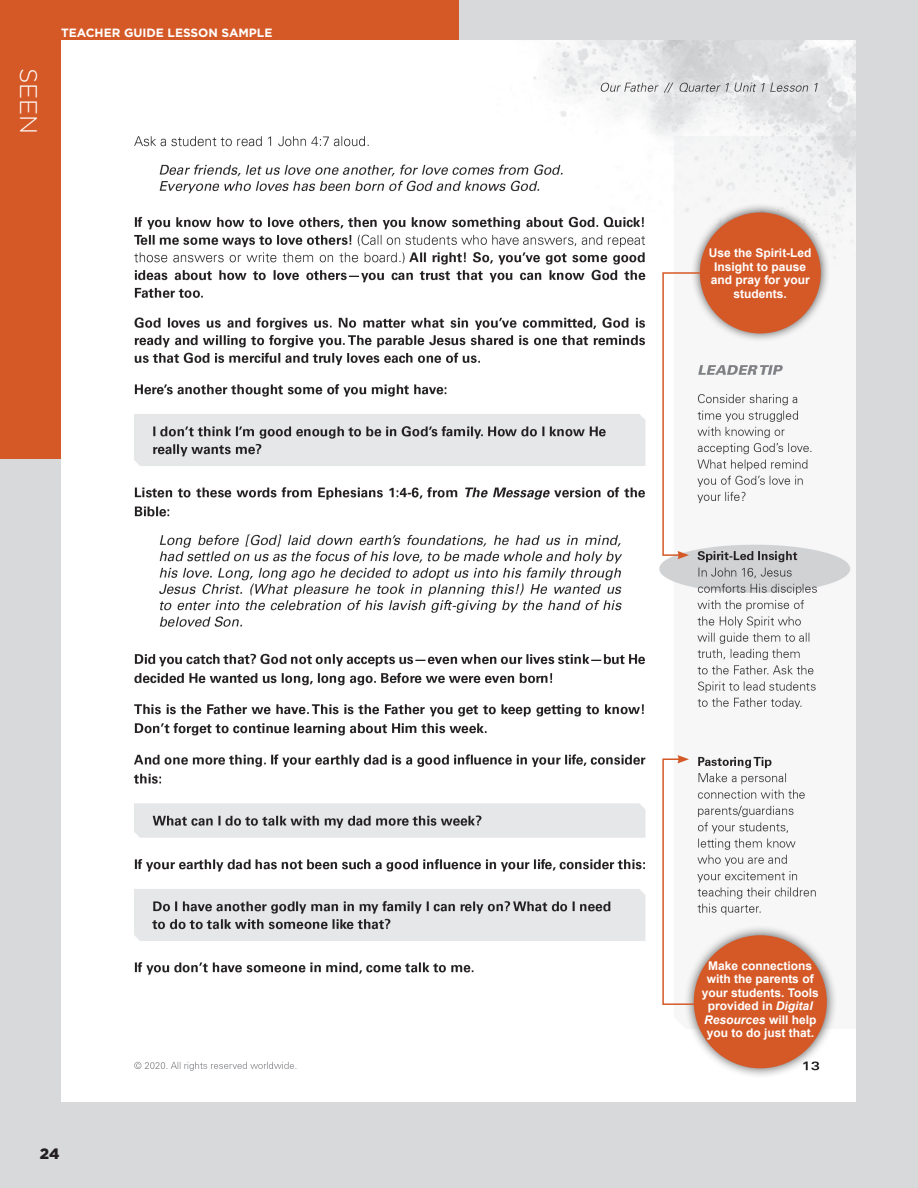
<style>
.page{position:relative;width:918px;height:1188px;background:#d8d9db}
.page>*{position:absolute;margin:0;border:0;box-sizing:border-box;transform-origin:0 0}
.t1{font:300 24px "Gotham";color:#fff}
.t2{font:900 15px "Gotham";color:#231f20}
.t3{font:700 12px/13.5px "Arial";color:#fff;text-align:center}
.t4{font:700 12px "Gotham";color:#fff}
.s1{font-style:italic}
</style>
<div class="page">
<div style="left:0;top:0;width:459px;height:459px;background:#d55927"></div>
<img style="left:62px;top:41px;width:793px;height:1061px">
<div style="left:691px;top:203px;width:139px;height:140px;background:#231f20;opacity:.75"></div>
<div style="left:700px;top:213px;width:121px;height:120px;background:#d55927;border-radius:50%"></div>
<div style="left:683px;top:925px;width:154px;height:154px;background:#231f20;opacity:.75"></div>
<div style="left:694px;top:935px;width:133px;height:133px;background:#d55927;border-radius:50%"></div>
<svg style="left:662px;top:272px;width:39px;height:287px;background:#f4eeec"></svg>
<svg style="left:662px;top:755px;width:40px;height:251px;background:#f3ebe9"></svg>
<h1 class="t1" style="left:44px;top:68px;width:68px;rotate:90deg">SEEN</h1>
<p class="t4" style="left:61px;top:24px;width:213px">TEACHER GUIDE LESSON SAMPLE</p>
<p class="t2" style="left:40px;top:1144px;width:21px">24</p>
<p class="t3" style="left:709px;top:247px;width:104px">Use the Spirit-Led<br>Insight to pause and pray for your students.</p>
<p class="t3" style="left:702px;top:959px;width:119px">Make connections with the parents of your students. Tools provided in <span class="s1">Digital<br>Resources</span> will help you to do just that.</p>
</div>
